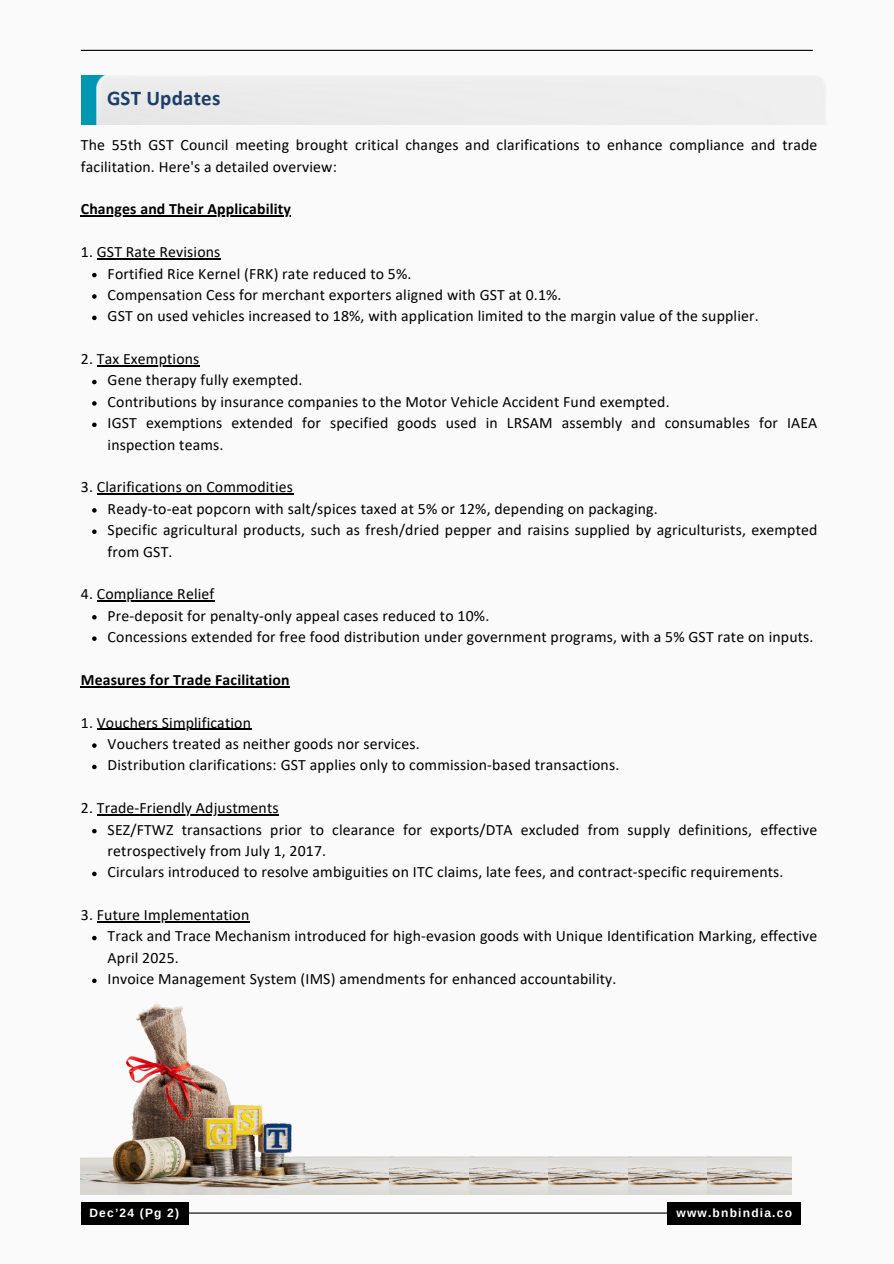
<style>
.page{position:relative;width:894px;height:1264px;background:#fff}
.page>*{position:absolute;margin:0;border:0;box-sizing:border-box;transform-origin:0 0}
.t1{font:700 21px "Calibri";letter-spacing:.01em;color:#1d3e67}
.t2{font:15.75px/21.3px "Calibri";letter-spacing:.01em;color:#000}
.t3{font:700 15.75px "Calibri";letter-spacing:.01em;color:#000}
.t4{font:700 12px "Arimo";letter-spacing:.1em;color:#fff}
</style>
<div class="page">
<div style="left:0;top:0;width:893px;height:1263px;background:#fafafa"></div>
<hr style="left:81px;top:50px;width:731px;height:1px;background:#000">
<hr style="left:81px;top:1212px;width:710px;height:1px;background:#000">
<div style="left:81px;top:75px;width:49px;height:50px;background:#0097b2"></div>
<div style="left:96px;top:75px;width:728px;height:50px;background:#ededed"></div>
<hr style="left:81px;top:215px;width:210px;height:1px;background:#000">
<hr style="left:97px;top:258px;width:123px;height:1px;background:#000">
<svg style="left:92px;top:273px;width:5px;height:4px"></svg>
<svg style="left:92px;top:294px;width:5px;height:5px"></svg>
<svg style="left:92px;top:315px;width:5px;height:5px"></svg>
<hr style="left:97px;top:365px;width:102px;height:1px;background:#000">
<svg style="left:92px;top:380px;width:5px;height:4px"></svg>
<svg style="left:92px;top:401px;width:5px;height:4px"></svg>
<svg style="left:92px;top:422px;width:5px;height:5px"></svg>
<hr style="left:97px;top:493px;width:196px;height:1px;background:#000">
<svg style="left:92px;top:508px;width:5px;height:4px"></svg>
<svg style="left:92px;top:529px;width:5px;height:5px"></svg>
<hr style="left:97px;top:600px;width:117px;height:1px;background:#000">
<svg style="left:92px;top:615px;width:5px;height:4px"></svg>
<svg style="left:92px;top:636px;width:5px;height:5px"></svg>
<hr style="left:81px;top:686px;width:209px;height:1px;background:#000">
<hr style="left:97px;top:728px;width:154px;height:1px;background:#000">
<svg style="left:92px;top:743px;width:5px;height:4px"></svg>
<svg style="left:92px;top:764px;width:5px;height:5px"></svg>
<hr style="left:97px;top:814px;width:182px;height:1px;background:#000">
<svg style="left:92px;top:828px;width:5px;height:5px"></svg>
<svg style="left:92px;top:871px;width:5px;height:5px"></svg>
<hr style="left:97px;top:921px;width:152px;height:1px;background:#000">
<svg style="left:92px;top:935px;width:5px;height:5px"></svg>
<svg style="left:92px;top:978px;width:5px;height:5px"></svg>
<div style="left:666px;top:1201px;width:134px;height:23px;background:#000"></div>
<div style="left:81px;top:1201px;width:108px;height:23px;background:#000"></div>
<img style="left:81px;top:1001px;width:308px;height:193px">
<img style="left:389px;top:1156px;width:80px;height:38px">
<img style="left:469px;top:1156px;width:79px;height:38px">
<img style="left:548px;top:1156px;width:80px;height:38px">
<img style="left:628px;top:1156px;width:79px;height:38px">
<img style="left:707px;top:1156px;width:83px;height:38px">
<h3 class="t1" style="left:107px;top:89px;width:115px">GST Updates</h3>
<p class="t2" style="left:81px;top:136px;width:737px">The 55th GST Council meeting brought critical changes and clarifications to enhance compliance and trade facilitation. Here's a detailed overview:</p>
<p class="t3" style="left:81px;top:202px;width:211px">Changes and Their Applicability</p>
<p class="t2" style="left:81px;top:242px;width:141px">1. GST Rate Revisions</p>
<h1 class="t2" style="left:108px;top:264px;width:305px">Fortified Rice Kernel (FRK) rate reduced to 5%.</h1>
<h3 class="t2" style="left:108px;top:285px;width:455px">Compensation Cess for merchant exporters aligned with GST at 0.1%.</h3>
<h2 class="t2" style="left:108px;top:307px;width:652px">GST on used vehicles increased to 18%, with application limited to the margin value of the supplier.</h2>
<h3 class="t2" style="left:81px;top:349px;width:120px">2. Tax Exemptions</h3>
<p class="t2" style="left:108px;top:371px;width:196px">Gene therapy fully exempted.</p>
<p class="t2" style="left:108px;top:392px;width:563px">Contributions by insurance companies to the Motor Vehicle Accident Fund exempted.</p>
<p class="t2" style="left:108px;top:413px;width:711px">IGST exemptions extended for specified goods used in LRSAM assembly and consumables for IAEA inspection teams.</p>
<h3 class="t2" style="left:81px;top:478px;width:213px">3. Clarifications on Commodities</h3>
<p class="t2" style="left:108px;top:499px;width:551px">Ready-to-eat popcorn with salt/spices taxed at 5% or 12%, depending on packaging.</p>
<p class="t2" style="left:108px;top:520px;width:711px">Specific agricultural products, such as fresh/dried pepper and raisins supplied by agriculturists, exempted from GST.</p>
<p class="t2" style="left:81px;top:584px;width:135px">4. Compliance Relief</p>
<h3 class="t2" style="left:108px;top:606px;width:383px">Pre-deposit for penalty-only appeal cases reduced to 10%.</h3>
<p class="t2" style="left:108px;top:627px;width:707px">Concessions extended for free food distribution under government programs, with a 5% GST rate on inputs.</p>
<p class="t3" style="left:81px;top:673px;width:210px">Measures for Trade Facilitation</p>
<h3 class="t2" style="left:81px;top:713px;width:171px">1. Vouchers Simplification</h3>
<p class="t2" style="left:108px;top:734px;width:313px">Vouchers treated as neither goods nor services.</p>
<p class="t2" style="left:108px;top:755px;width:513px">Distribution clarifications: GST applies only to commission-based transactions.</p>
<h2 class="t2" style="left:81px;top:798px;width:199px">2. Trade-Friendly Adjustments</h2>
<h3 class="t2" style="left:108px;top:820px;width:711px">SEZ/FTWZ transactions prior to clearance for exports/DTA excluded from supply definitions, effective</h3>
<p class="t2" style="left:108px;top:841px;width:677px">retrospectively from July 1, 2017.<br>Circulars introduced to resolve ambiguities on ITC claims, late fees, and contract-specific requirements.</p>
<p class="t2" style="left:81px;top:905px;width:170px">3. Future Implementation</p>
<h3 class="t2" style="left:108px;top:926px;width:711px">Track and Trace Mechanism introduced for high-evasion goods with Unique Identification Marking, effective</h3>
<p class="t2" style="left:108px;top:948px;width:510px">April 2025.<br>Invoice Management System (IMS) amendments for enhanced accountability.</p>
<p class="t4" style="left:89px;top:1206px;width:91px">Dec’24 (Pg 2)</p>
<p class="t4" style="left:676px;top:1206px;width:117px">www.bnbindia.co</p>
</div>
